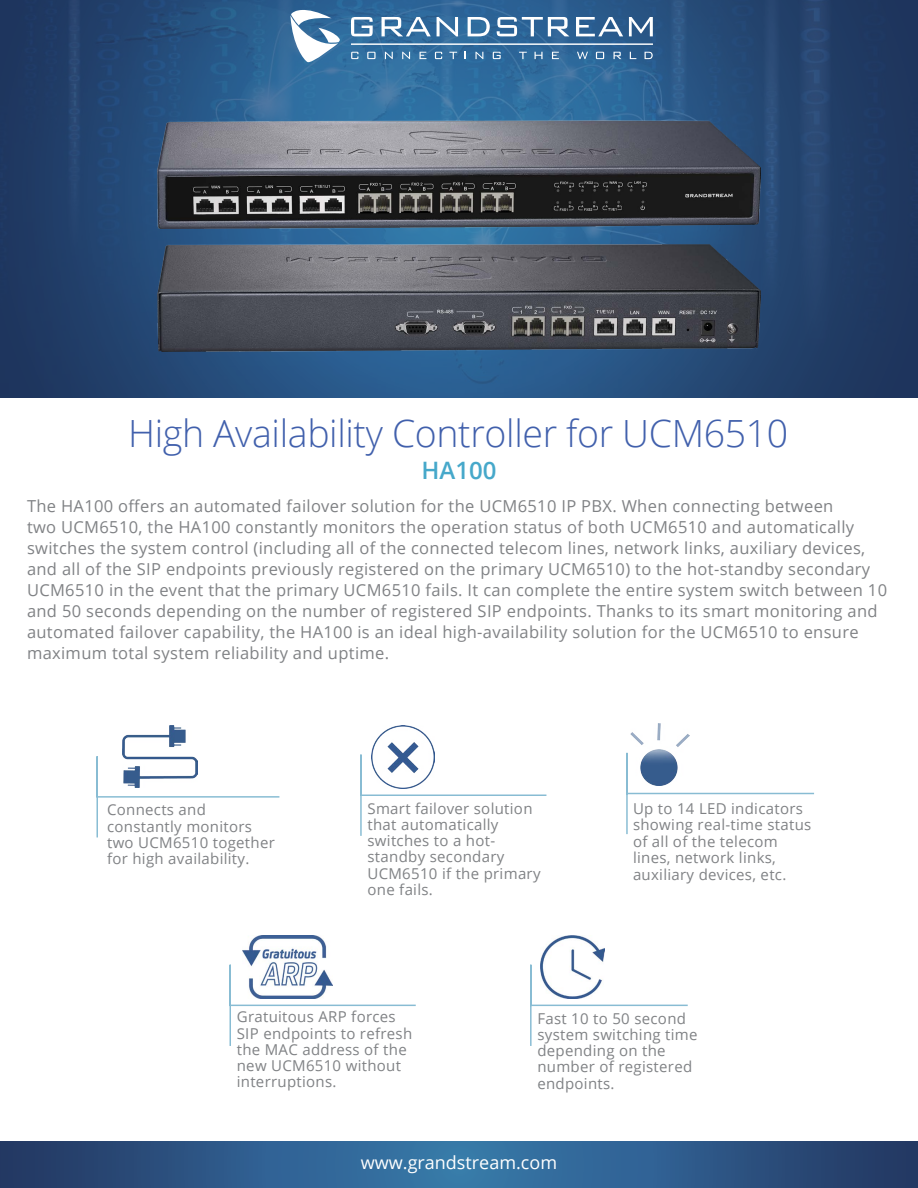
<style>
.page{position:relative;width:918px;height:1188px;background:#fff}
.page>*{position:absolute;margin:0;border:0;box-sizing:border-box;transform-origin:0 0}
.t1{font:300 37.5px "Open Sans";letter-spacing:-.01em;color:#4160ac}
.t2{font:600 24px "Open Sans";color:#46a8ca}
.t3{font:18px "Open Sans";color:#fff}
.t4{font:16.5px/21px "Open Sans";letter-spacing:.02em;color:#808285}
.t5{font:15px/16.2px "Open Sans";letter-spacing:.02em;color:#808285}
</style>
<div class="page">
<img style="left:0;top:0;width:918px;height:397px">
<svg style="left:291px;top:10px;width:49px;height:52px"></svg>
<svg style="left:351px;top:17px;width:22px;height:19px"></svg>
<svg style="left:382px;top:17px;width:49px;height:19px"></svg>
<svg style="left:437px;top:17px;width:21px;height:19px"></svg>
<svg style="left:468px;top:17px;width:22px;height:19px"></svg>
<svg style="left:497px;top:17px;width:72px;height:19px"></svg>
<svg style="left:576px;top:17px;width:47px;height:19px"></svg>
<svg style="left:629px;top:17px;width:24px;height:19px"></svg>
<svg style="left:351px;top:52px;width:7px;height:7px"></svg>
<svg style="left:367px;top:52px;width:9px;height:7px"></svg>
<svg style="left:385px;top:52px;width:8px;height:7px"></svg>
<svg style="left:402px;top:52px;width:8px;height:7px"></svg>
<svg style="left:420px;top:52px;width:6px;height:7px"></svg>
<svg style="left:435px;top:52px;width:7px;height:7px"></svg>
<svg style="left:449px;top:52px;width:8px;height:7px"></svg>
<svg style="left:476px;top:52px;width:7px;height:7px"></svg>
<svg style="left:493px;top:52px;width:8px;height:7px"></svg>
<svg style="left:519px;top:52px;width:8px;height:7px"></svg>
<svg style="left:535px;top:52px;width:8px;height:7px"></svg>
<svg style="left:552px;top:52px;width:7px;height:7px"></svg>
<svg style="left:645px;top:52px;width:8px;height:7px"></svg>
<svg style="left:596px;top:52px;width:8px;height:7px"></svg>
<svg style="left:614px;top:52px;width:7px;height:7px"></svg>
<svg style="left:630px;top:52px;width:6px;height:7px"></svg>
<svg style="left:577px;top:52px;width:11px;height:7px"></svg>
<hr style="left:351px;top:44px;width:302px;height:1px;background:#fff">
<svg style="left:0;top:1142px;width:918px;height:46px;background:#2d5988"></svg>
<svg style="left:360px;top:754px;width:187px;height:82px"></svg>
<svg style="left:626px;top:752px;width:188px;height:83px"></svg>
<img style="left:157px;top:120px;width:604px;height:109px">
<img style="left:157px;top:244px;width:604px;height:108px">
<img style="left:371px;top:725px;width:64px;height:64px">
<img style="left:631px;top:723px;width:59px;height:62px">
<svg style="left:229px;top:964px;width:187px;height:82px"></svg>
<img style="left:242px;top:935px;width:90px;height:64px">
<svg style="left:530px;top:963px;width:158px;height:83px"></svg>
<img style="left:541px;top:935px;width:64px;height:63px">
<svg style="left:96px;top:756px;width:184px;height:82px"></svg>
<img style="left:122px;top:725px;width:76px;height:63px">
<h1 class="t1" style="left:128px;top:407px;width:662px">High Availability Controller for UCM6510</h1>
<h2 class="t2" style="left:422px;top:454px;width:76px">HA100</h2>
<p class="t4" style="left:27px;top:495px;width:862px">The HA100 offers an automated failover solution for the UCM6510 IP PBX. When connecting between<br>two UCM6510, the HA100 constantly monitors the operation status of both UCM6510 and automatically switches the system control (including all of the connected telecom lines, network links, auxiliary devices, and all of the SIP endpoints previously registered on the primary UCM6510) to the hot-standby secondary UCM6510 in the event that the primary UCM6510 fails. It can complete the entire system switch between 10 and 50 seconds depending on the number of registered SIP endpoints. Thanks to its smart monitoring and automated failover capability, the HA100 is an ideal high-availability solution for the UCM6510 to ensure maximum total system reliability and uptime.</p>
<p class="t5" style="left:107px;top:801px;width:169px">Connects and constantly monitors two UCM6510 together for high availability.</p>
<p class="t5" style="left:368px;top:800px;width:175px">Smart failover solution that automatically switches to a hot&shy;standby secondary<br>UCM6510 if the primary one fails.</p>
<p class="t5" style="left:633px;top:800px;width:180px">Up to 14 LED indicators showing real-time status of all of the telecom lines, network links, auxiliary devices, etc.</p>
<p class="t5" style="left:237px;top:1008px;width:177px">Gratuitous ARP forces<br>SIP endpoints to refresh the MAC address of the new UCM6510 without interruptions.</p>
<p class="t5" style="left:537px;top:1010px;width:162px">Fast 10 to 50 second system switching time depending on the number of registered endpoints.</p>
<p class="t3" style="left:361px;top:1151px;width:198px">www.grandstream.com</p>
</div>
